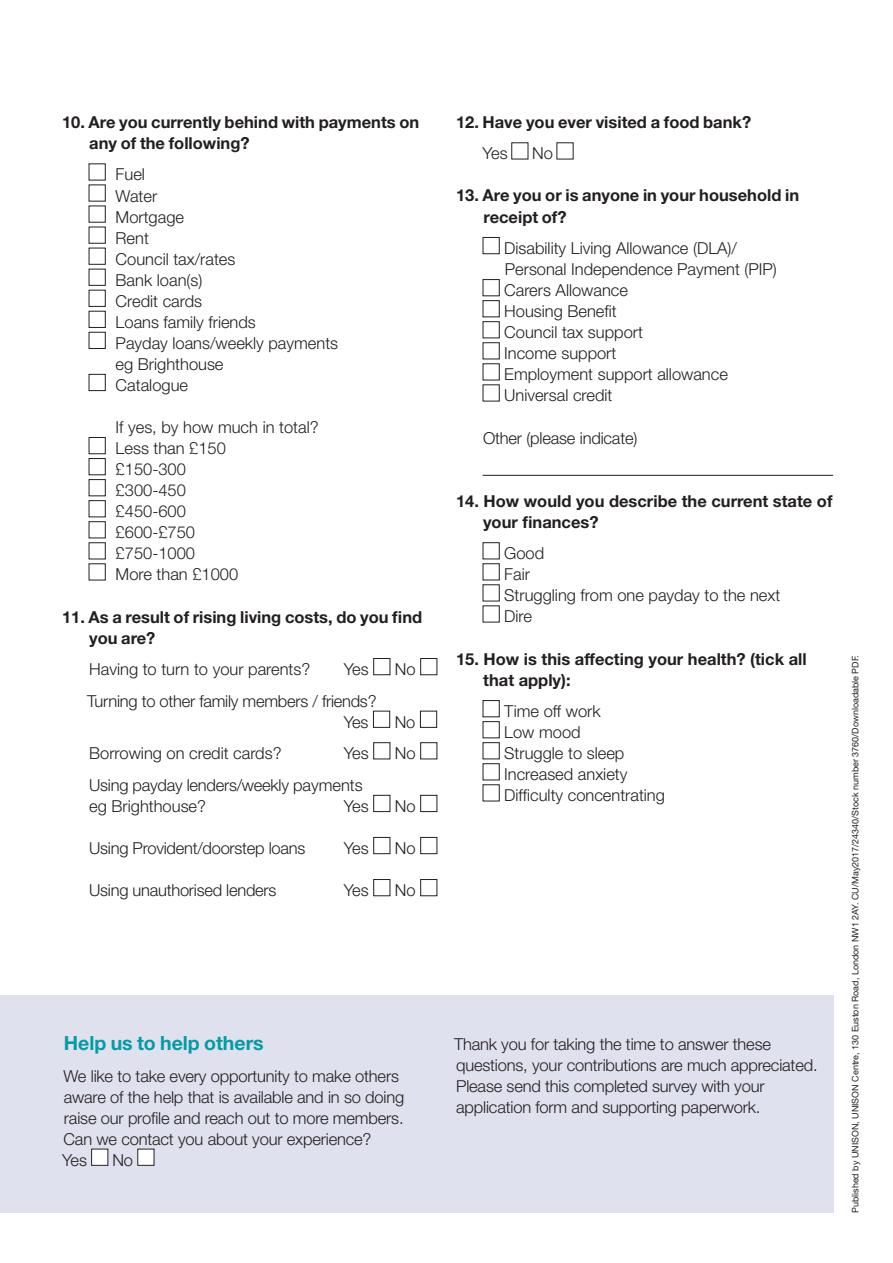
<style>
.page{position:relative;width:893px;height:1263px;background:#fff}
.page>*{position:absolute;margin:0;border:0;box-sizing:border-box;transform-origin:0 0}
.t1{font:700 19.5px "Helvetica Neue";color:#009ca7}
.t2{font:300 16.5px/21px "Helvetica Neue";color:#231f20}
.t3{font:700 16.5px/21px "Helvetica Neue";color:#231f20}
.t4{font:9px "Helvetica Neue";color:#231f20}
</style>
<div class="page">
<div style="left:0;top:995px;width:833px;height:218px;background:#e0e1ee"></div>
<div style="left:89px;top:227px;width:17px;height:17px;border:1px solid #231f20"></div>
<div style="left:89px;top:248px;width:17px;height:17px;border:1px solid #231f20"></div>
<div style="left:89px;top:269px;width:17px;height:17px;border:1px solid #231f20"></div>
<div style="left:89px;top:290px;width:17px;height:17px;border:1px solid #231f20"></div>
<div style="left:89px;top:311px;width:17px;height:17px;border:1px solid #231f20"></div>
<div style="left:89px;top:332px;width:17px;height:17px;border:1px solid #231f20"></div>
<div style="left:89px;top:374px;width:17px;height:17px;border:1px solid #231f20"></div>
<div style="left:89px;top:437px;width:17px;height:17px;border:1px solid #231f20"></div>
<div style="left:89px;top:458px;width:17px;height:17px;border:1px solid #231f20"></div>
<div style="left:89px;top:479px;width:17px;height:17px;border:1px solid #231f20"></div>
<div style="left:89px;top:500px;width:17px;height:17px;border:1px solid #231f20"></div>
<div style="left:89px;top:521px;width:17px;height:17px;border:1px solid #231f20"></div>
<div style="left:89px;top:542px;width:17px;height:17px;border:1px solid #231f20"></div>
<div style="left:373px;top:658px;width:17px;height:17px;border:1px solid #231f20"></div>
<div style="left:420px;top:658px;width:17px;height:17px;border:1px solid #231f20"></div>
<div style="left:373px;top:711px;width:17px;height:17px;border:1px solid #231f20"></div>
<div style="left:420px;top:711px;width:17px;height:17px;border:1px solid #231f20"></div>
<div style="left:373px;top:742px;width:17px;height:17px;border:1px solid #231f20"></div>
<div style="left:420px;top:742px;width:17px;height:17px;border:1px solid #231f20"></div>
<div style="left:373px;top:795px;width:17px;height:17px;border:1px solid #231f20"></div>
<div style="left:420px;top:795px;width:17px;height:17px;border:1px solid #231f20"></div>
<div style="left:373px;top:837px;width:17px;height:17px;border:1px solid #231f20"></div>
<div style="left:420px;top:837px;width:17px;height:17px;border:1px solid #231f20"></div>
<div style="left:373px;top:879px;width:17px;height:17px;border:1px solid #231f20"></div>
<div style="left:420px;top:879px;width:17px;height:17px;border:1px solid #231f20"></div>
<hr style="left:483px;top:475px;width:350px;height:1px;background:#231f20">
<div style="left:483px;top:237px;width:17px;height:17px;border:1px solid #231f20"></div>
<div style="left:483px;top:279px;width:17px;height:17px;border:1px solid #231f20"></div>
<div style="left:483px;top:300px;width:17px;height:17px;border:1px solid #231f20"></div>
<div style="left:483px;top:321px;width:17px;height:17px;border:1px solid #231f20"></div>
<div style="left:483px;top:342px;width:17px;height:17px;border:1px solid #231f20"></div>
<div style="left:483px;top:363px;width:17px;height:17px;border:1px solid #231f20"></div>
<div style="left:483px;top:542px;width:17px;height:17px;border:1px solid #231f20"></div>
<div style="left:483px;top:563px;width:17px;height:17px;border:1px solid #231f20"></div>
<div style="left:483px;top:700px;width:17px;height:17px;border:1px solid #231f20"></div>
<div style="left:483px;top:721px;width:17px;height:17px;border:1px solid #231f20"></div>
<div style="left:483px;top:742px;width:17px;height:17px;border:1px solid #231f20"></div>
<div style="left:483px;top:763px;width:17px;height:17px;border:1px solid #231f20"></div>
<div style="left:483px;top:784px;width:17px;height:17px;border:1px solid #231f20"></div>
<div style="left:92px;top:1149px;width:16px;height:16px;background:#fff"></div>
<div style="left:91px;top:1149px;width:17px;height:17px;border:1px solid #231f20"></div>
<div style="left:138px;top:1149px;width:16px;height:16px;background:#fff"></div>
<div style="left:137px;top:1149px;width:17px;height:17px;border:1px solid #231f20"></div>
<p class="t3" style="left:89px;top:111px;width:331px;text-indent:-27px">10. Are you currently behind with payments on any of the following?</p>
<p class="t2" style="left:116px;top:164px;width:224px">Fuel<br>Water<br>Mortgage<br>Rent<br>Council tax/rates<br>Bank loan(s)<br>Credit cards<br>Loans family friends<br>Payday loans/weekly payments eg Brighthouse<br>Catalogue</p>
<p class="t2" style="left:116px;top:416px;width:204px">If yes, by how much in total?<br>Less than £150<br>£150-300<br>£300-450<br>£450-600<br>£600-£750<br>£750-1000<br>More than £1000</p>
<p class="t3" style="left:89px;top:606px;width:335px;text-indent:-27px">11. As a result of rising living costs, do you find you are?</p>
<p class="t2" style="left:89px;top:658px;width:222px">Having to turn to your parents?</p>
<p class="t2" style="left:344px;top:658px;width:27px">Yes</p>
<p class="t2" style="left:395px;top:658px;width:22px">No</p>
<p class="t2" style="left:344px;top:690px;width:34px;text-indent:-256px">Turning to other family members / friends?<br>Yes</p>
<p class="t2" style="left:395px;top:711px;width:22px">No</p>
<p class="t2" style="left:89px;top:742px;width:194px">Borrowing on credit cards?</p>
<p class="t2" style="left:344px;top:742px;width:27px">Yes</p>
<p class="t2" style="left:395px;top:742px;width:22px">No</p>
<p class="t2" style="left:89px;top:774px;width:275px">Using payday lenders/weekly payments eg Brighthouse?</p>
<p class="t2" style="left:344px;top:795px;width:27px">Yes</p>
<p class="t2" style="left:395px;top:795px;width:22px">No</p>
<p class="t2" style="left:89px;top:837px;width:218px">Using Provident/doorstep loans</p>
<p class="t2" style="left:344px;top:837px;width:27px">Yes</p>
<p class="t2" style="left:395px;top:837px;width:22px">No</p>
<p class="t2" style="left:89px;top:879px;width:189px">Using unauthorised lenders</p>
<p class="t2" style="left:344px;top:879px;width:27px">Yes</p>
<p class="t2" style="left:395px;top:879px;width:22px">No</p>
<p class="t1" style="left:64px;top:1031px;width:202px">Help us to help others</p>
<p class="t2" style="left:62px;top:1065px;width:344px">We like to take every opportunity to make others aware of the help that is available and in so doing raise our profile and reach out to more members.<br>Can we contact you about your experience?<br>Yes</p>
<p class="t2" style="left:113px;top:1149px;width:22px">No</p>
<p class="t3" style="left:456px;top:111px;width:297px">12. Have you ever visited a food bank?</p>
<p class="t2" style="left:483px;top:143px;width:27px">Yes</p>
<p class="t2" style="left:532px;top:143px;width:22px">No</p>
<p class="t3" style="left:484px;top:185px;width:317px;text-indent:-28px">13. Are you or is anyone in your household in receipt of?</p>
<p class="t2" style="left:504px;top:237px;width:274px">Disability Living Allowance (DLA)/<br>Personal Independence Payment (PIP)<br>Carers Allowance<br>Housing Benefit<br>Council tax support<br>Income support<br>Employment support allowance<br>Universal credit</p>
<p class="t2" style="left:483px;top:427px;width:156px">Other (please indicate)</p>
<p class="t3" style="left:483px;top:490px;width:351px;text-indent:-27px">14. How would you describe the current state of your finances?</p>
<p class="t2" style="left:504px;top:543px;width:277px">Good<br>Fair<br>Struggling from one payday to the next<br>Dire</p>
<p class="t3" style="left:483px;top:648px;width:325px;text-indent:-27px">15. How is this affecting your health? (tick all that apply):</p>
<p class="t2" style="left:504px;top:700px;width:162px">Time off work<br>Low mood<br>Struggle to sleep<br>Increased anxiety<br>Difficulty concentrating</p>
<p class="t2" style="left:454px;top:1033px;width:365px">Thank you for taking the time to answer these questions, your contributions are much appreciated.<br>Please send this completed survey with your application form and supporting paperwork.</p>
<p class="t4" style="left:850px;top:1213px;width:559px;rotate:-90deg">Published by UNISON, UNISON Centre, 130 Euston Road, London NW1 2AY. CU/May2017/24340/Stock number 3760/Downloadable PDF.</p>
</div>
